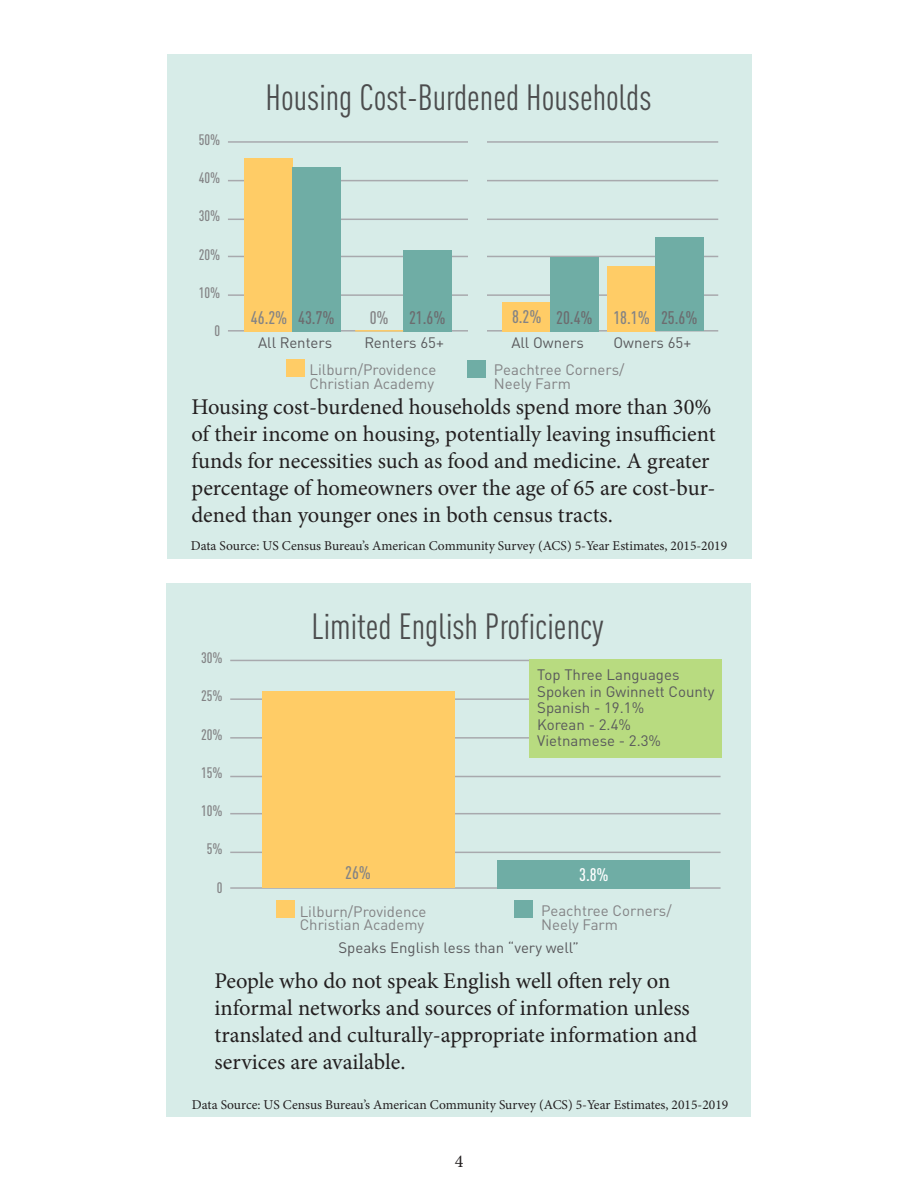
<style>
.page{position:relative;width:918px;height:1188px;background:#fff}
.page>*{position:absolute;margin:0;border:0;box-sizing:border-box;transform-origin:0 0}
.t1{font:condensed 36px "DIN Pro";color:#4b4c4d}
.t2{font:22.5px/27px "Minion Pro";letter-spacing:-.005em;color:#231f20}
.t3{font:500 condensed 18px "DIN Pro";color:#6c6c6f}
.t4{font:500 condensed 18px "DIN Pro";color:#838385}
.t5{font:500 condensed 18px "DIN Pro";color:#fff}
.t6{font:18px "Minion Pro";color:#231f20}
.t7{font:15px/16.5px "DIN Pro";color:#59595c}
.t8{font:15px/13.5px "DIN Pro";color:#838385}
.t9{font:500 condensed 15px "DIN Pro";color:#838385}
.t10{font:13.5px "Minion Pro";color:#231f20}
</style>
<div class="page">
<div style="left:168px;top:54px;width:584px;height:505px;background:#d7ece8"></div>
<div style="left:166px;top:584px;width:585px;height:533px;background:#d7ece8"></div>
<hr style="left:228px;top:330px;width:490px;height:2px;background:#a8a9ad">
<hr style="left:228px;top:294px;width:490px;height:2px;background:#a8a9ad">
<hr style="left:228px;top:256px;width:490px;height:1px;background:#a8a9ad">
<hr style="left:228px;top:219px;width:490px;height:1px;background:#a8a9ad">
<hr style="left:228px;top:180px;width:490px;height:1px;background:#a8a9ad">
<hr style="left:228px;top:141px;width:490px;height:2px;background:#a8a9ad">
<div style="left:244px;top:158px;width:48px;height:174px;background:#fc6"></div>
<div style="left:292px;top:168px;width:48px;height:164px;background:#6fada5"></div>
<div style="left:403px;top:250px;width:48px;height:82px;background:#6fada5"></div>
<div style="left:607px;top:266px;width:48px;height:66px;background:#fc6"></div>
<div style="left:655px;top:237px;width:48px;height:94px;background:#6fada5"></div>
<div style="left:502px;top:302px;width:48px;height:30px;background:#fc6"></div>
<div style="left:550px;top:257px;width:49px;height:75px;background:#6fada5"></div>
<hr style="left:230px;top:887px;width:491px;height:2px;background:#a8a9ad">
<hr style="left:230px;top:852px;width:491px;height:1px;background:#a8a9ad">
<hr style="left:230px;top:813px;width:491px;height:1px;background:#a8a9ad">
<hr style="left:230px;top:776px;width:491px;height:1px;background:#a8a9ad">
<hr style="left:230px;top:737px;width:491px;height:2px;background:#a8a9ad">
<hr style="left:230px;top:698px;width:491px;height:2px;background:#a8a9ad">
<hr style="left:230px;top:660px;width:491px;height:1px;background:#a8a9ad">
<div style="left:262px;top:692px;width:192px;height:196px;background:#fc6"></div>
<div style="left:498px;top:861px;width:192px;height:28px;background:#6fada5"></div>
<div style="left:276px;top:900px;width:19px;height:18px;background:#fc6"></div>
<div style="left:515px;top:900px;width:18px;height:18px;background:#6fada5"></div>
<div style="left:286px;top:359px;width:19px;height:18px;background:#fc6"></div>
<div style="left:467px;top:360px;width:19px;height:18px;background:#6fada5"></div>
<hr style="left:355px;top:330px;width:48px;height:2px;background:#fc6">
<div style="left:468px;top:133px;width:19px;height:204px;background:#d7ece8"></div>
<div style="left:529px;top:660px;width:193px;height:98px;background:#b8db80"></div>
<p class="t9" style="left:199px;top:129px;width:23px">50%</p>
<p class="t9" style="left:199px;top:167px;width:23px">40%</p>
<p class="t9" style="left:199px;top:205px;width:23px">30%</p>
<p class="t9" style="left:199px;top:244px;width:23px">20%</p>
<p class="t9" style="left:199px;top:282px;width:23px">10%</p>
<p class="t9" style="left:215px;top:320px;width:7px">0</p>
<p class="t1" style="left:266px;top:72px;width:387px">Housing Cost-Burdened Households</p>
<p class="t4" style="left:251px;top:305px;width:38px">46.2%</p>
<p class="t3" style="left:298px;top:305px;width:38px">43.7%</p>
<p class="t4" style="left:370px;top:305px;width:21px">0%</p>
<p class="t3" style="left:409px;top:305px;width:38px">21.6%</p>
<p class="t4" style="left:512px;top:304px;width:31px">8.2%</p>
<p class="t3" style="left:556px;top:305px;width:38px">20.4%</p>
<p class="t4" style="left:613px;top:305px;width:38px">18.1%</p>
<p class="t3" style="left:661px;top:305px;width:38px">25.6%</p>
<p class="t7" style="left:258px;top:334px;width:76px">All Renters</p>
<p class="t7" style="left:364px;top:334px;width:81px">Renters 65+</p>
<p class="t7" style="left:511px;top:334px;width:74px">All Owners</p>
<p class="t7" style="left:613px;top:334px;width:79px">Owners 65+</p>
<p class="t8" style="left:310px;top:362px;width:128px">Lilburn/Providence<br>Christian Academy</p>
<p class="t8" style="left:494px;top:362px;width:132px">Peachtree Corners/<br>Neely Farm</p>
<p class="t2" style="left:191px;top:393px;width:526px">Housing cost-burdened households spend more than 30% of their income on housing, potentially leaving insufficient funds for necessities such as food and medicine. A greater percentage of homeowners over the age of 65 are cost-bur&shy;dened than younger ones in both census tracts.</p>
<p class="t10" style="left:191px;top:537px;width:538px">Data Source: US Census Bureau’s American Community Survey (ACS) 5-Year Estimates, 2015-2019</p>
<p class="t9" style="left:201px;top:647px;width:23px">30%</p>
<p class="t9" style="left:201px;top:685px;width:23px">25%</p>
<p class="t9" style="left:201px;top:724px;width:23px">20%</p>
<p class="t9" style="left:201px;top:762px;width:23px">15%</p>
<p class="t9" style="left:201px;top:800px;width:23px">10%</p>
<p class="t9" style="left:207px;top:838px;width:17px">5%</p>
<p class="t9" style="left:217px;top:877px;width:7px">0</p>
<p class="t1" style="left:311px;top:601px;width:293px">Limited English Proficiency</p>
<p class="t7" style="left:537px;top:666px;width:179px">Top Three Languages<br>Spoken in Gwinnett County</p>
<p class="t7" style="left:537px;top:699px;width:108px">Spanish - 19.1%</p>
<p class="t7" style="left:537px;top:715px;width:95px">Korean - 2.4%</p>
<p class="t7" style="left:537px;top:732px;width:125px">Vietnamese - 2.3%</p>
<p class="t4" style="left:345px;top:860px;width:27px">26%</p>
<p class="t5" style="left:579px;top:861px;width:31px">3.8%</p>
<p class="t8" style="left:300px;top:904px;width:128px">Lilburn/Providence<br>Christian Academy</p>
<p class="t8" style="left:541px;top:903px;width:132px">Peachtree Corners/<br>Neely Farm</p>
<p class="t7" style="left:338px;top:938px;width:242px">Speaks English less than “very well”</p>
<p class="t2" style="left:214px;top:967px;width:484px">People who do not speak English well often rely on informal networks and sources of information unless translated and culturally-appropriate information and services are available.</p>
<p class="t2" style="left:169px;top:970px;width:193px">services are available.</p>
<p class="t10" style="left:192px;top:1096px;width:538px">Data Source: US Census Bureau’s American Community Survey (ACS) 5-Year Estimates, 2015-2019</p>
<p class="t6" style="left:455px;top:1149px;width:10px">4</p>
</div>
